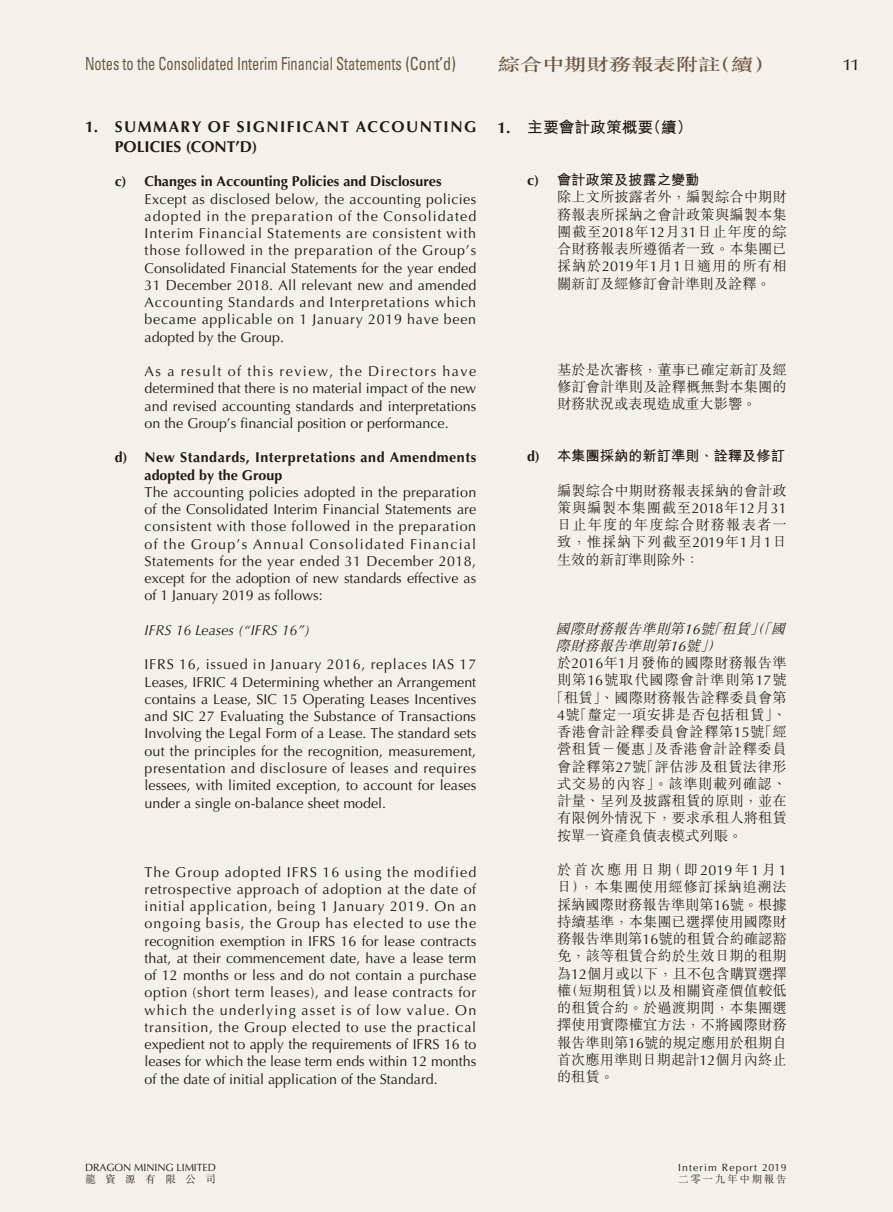
<style>
.page{position:relative;width:893px;height:1212px;background:#f4f1ed}
.page>*{position:absolute;margin:0;border:0;box-sizing:border-box;transform-origin:0 0}
.t1{font:condensed 18px "Univers LT Std";color:#6f583c;scale:.8 1}
.t2{font:17.25px "M Sung HK Medium E Ten B5 H";letter-spacing:-.03em;color:#6f583c;scale:1.33 1}
.t3{font:700 15.75px/19.5px "Optima LT Std";letter-spacing:.09em;color:#231916}
.t4{font:15.75px "M Hei HK Bold E Ten B5 H";color:#231916}
.t5{font:500 15.75px "Optima LT Std";color:#231916}
.t6{font:14.25px/17.2px "Optima LT Std";color:#231916;text-align:justify}
.t7{font:14.25px/17.2px "M Sung HK Light E Ten B5 H";letter-spacing:.01em;color:#231916;text-align:justify}
.t8{font:700 14.25px/17.2px "Optima LT Std";letter-spacing:.035em;color:#231916}
.t9{font:14.25px "M Sung HK Light E Ten B5 H";letter-spacing:.035em;color:#231916}
.t10{font:700 14.25px "Optima LT Std";color:#231916}
.t11{font:italic 14.25px "M Sung HK Light E Ten B5 H";color:#231916}
.t12{font:14.25px "M Sung HK Light E Ten B5 H";letter-spacing:.04em;color:#231916}
.t13{font:14.25px "M Hei HK Bold E Ten B5 H";color:#231916}
.t14{font:italic 14.25px "Optima LT Std";color:#231916}
.t15{font:14.25px "M Sung HK Light E Ten B5 H";letter-spacing:.065em;color:#231916}
.t16{font:10.5px "Optima LT Std";letter-spacing:-.005em;color:#231916}
.t17{font:10.5px "Optima LT Std";letter-spacing:.105em;color:#231916}
.t18{font:10.5px "M Sung HK Light E Ten B5 H";letter-spacing:.165em;color:#231916}
.t19{font:10.5px "M Sung HK Light E Ten B5 H";letter-spacing:.91em;color:#231916}
.s1{font-family:"Optima LT Std";font-weight:700}
.s2{font-family:"Optima LT Std"}
</style>
<div class="page">
<p class="t1" style="left:85px;top:55px;width:465px">Notes to the Consolidated Interim Financial Statements (Cont’d)</p>
<p class="t2" style="left:497px;top:58px;width:211px">綜合中期財務報表附註（續）</p>
<p class="t3" style="left:115px;top:118px;width:363px;text-indent:-30px">1. SUMMARY OF SIGNIFICANT ACCOUNTING<br>POLICIES (CONT’D)</p>
<p class="t10" style="left:115px;top:175px;width:328px">c) Changes in Accounting Policies and Disclosures</p>
<p class="t6" style="left:145px;top:191px;width:333px">Except as disclosed below, the accounting policies adopted in the preparation of the Consolidated Interim Financial Statements are consistent with those followed in the preparation of the Group’s Consolidated Financial Statements for the year ended 31 December 2018. All relevant new and amended Accounting Standards and Interpretations which became applicable on 1 January 2019 have been adopted by the Group.</p>
<p class="t6" style="left:145px;top:363px;width:333px">As a result of this review, the Directors have determined that there is no material impact of the new and revised accounting standards and interpretations on the Group’s financial position or performance.</p>
<p class="t8" style="left:145px;top:450px;width:333px;text-indent:-30px">d) New Standards, Interpretations and Amendments adopted by the Group</p>
<p class="t6" style="left:145px;top:484px;width:333px">The accounting policies adopted in the preparation of the Consolidated Interim Financial Statements are consistent with those followed in the preparation of the Group’s Annual Consolidated Financial Statements for the year ended 31 December 2018, except for the adoption of new standards effective as of 1 January 2019 as follows:</p>
<p class="t14" style="left:145px;top:623px;width:167px">IFRS 16 Leases (“IFRS 16”)</p>
<p class="t6" style="left:145px;top:657px;width:333px">IFRS 16, issued in January 2016, replaces IAS 17<br>Leases, IFRIC 4 Determining whether an Arrangement contains a Lease, SIC 15 Operating Leases Incentives and SIC 27 Evaluating the Substance of Transactions Involving the Legal Form of a Lease. The standard sets out the principles for the recognition, measurement, presentation and disclosure of leases and requires lessees, with limited exception, to account for leases under a single on-balance sheet model.</p>
<p class="t6" style="left:145px;top:864px;width:333px">The Group adopted IFRS 16 using the modified retrospective approach of adoption at the date of initial application, being 1 January 2019. On an ongoing basis, the Group has elected to use the recognition exemption in IFRS 16 for lease contracts that, at their commencement date, have a lease term of 12 months or less and do not contain a purchase option (short term leases), and lease contracts for which the underlying asset is of low value. On transition, the Group elected to use the practical expedient not to apply the requirements of IFRS 16 to leases for which the lease term ends within 12 months of the date of initial application of the Standard.</p>
<p class="t4" style="left:497px;top:121px;width:197px"><span class="s1">1.</span> 主要會計政策概要（續）</p>
<p class="t13" style="left:527px;top:174px;width:174px"><span class="s1">c)</span> 會計政策及披露之變動</p>
<p class="t7" style="left:557px;top:190px;width:231px">除上文所披露者外，編製綜合中期財務報表所採納之會計政策與編製本集團截至<span class="s2">2018</span>年<span class="s2">12</span>月<span class="s2">31</span>日止年度的綜合財務報表所遵循者一致。本集團已採納於<span class="s2">2019</span>年<span class="s2">1</span>月<span class="s2">1</span>日適用的所有相關新訂及經修訂會計準則及詮釋。</p>
<p class="t7" style="left:557px;top:363px;width:231px">基於是次審核，董事已確定新訂及經修訂會計準則及詮釋概無對本集團的財務狀況或表現造成重大影響。</p>
<p class="t13" style="left:527px;top:450px;width:259px"><span class="s1">d)</span> 本集團採納的新訂準則、詮釋及修訂</p>
<p class="t7" style="left:557px;top:484px;width:231px">編製綜合中期財務報表採納的會計政策與編製本集團截至<span class="s2">2018</span>年<span class="s2">12</span>月<span class="s2">31</span>日止年度的年度綜合財務報表者一致，惟採納下列截至<span class="s2">2019</span>年<span class="s2">1</span>月<span class="s2">1</span>日生效的新訂準則除外：</p>
<p class="t11" style="left:556px;top:623px;width:235px">國際財務報告準則第<span class="s2">16</span>號「租賃」（「國</p>
<p class="t11" style="left:556px;top:640px;width:171px">際財務報告準則第<span class="s2">16</span>號」）</p>
<p class="t7" style="left:557px;top:656px;width:231px">於<span class="s2">2016</span>年<span class="s2">1</span>月發佈的國際財務報告準</p>
<p class="t15" style="left:557px;top:675px;width:231px">則第<span class="s2">16</span>號取代國際會計準則第<span class="s2">17</span>號</p>
<p class="t7" style="left:550px;top:691px;width:238px">「租賃」、國際財務報告詮釋委員會第</p>
<p class="t9" style="left:557px;top:709px;width:231px"><span class="s2">4</span>號「釐定一項安排是否包括租賃」、</p>
<p class="t9" style="left:557px;top:726px;width:231px">香港會計詮釋委員會詮釋第<span class="s2">15</span>號「經</p>
<p class="t12" style="left:557px;top:744px;width:231px">營租賃－優惠」及香港會計詮釋委員</p>
<p class="t9" style="left:557px;top:761px;width:231px">會詮釋第<span class="s2">27</span>號「評估涉及租賃法律形</p>
<p class="t12" style="left:557px;top:778px;width:231px">式交易的內容」。該準則載列確認、</p>
<p class="t7" style="left:557px;top:794px;width:231px">計量、呈列及披露租賃的原則，並在</p>
<p class="t7" style="left:557px;top:811px;width:231px">有限例外情況下，要求承租人將租賃</p>
<p class="t7" style="left:557px;top:829px;width:187px">按單一資產負債表模式列賬。</p>
<p class="t7" style="left:557px;top:863px;width:231px">於首次應用日期（即<span class="s2">2019</span>年<span class="s2">1</span>月<span class="s2">1</span>日），本集團使用經修訂採納追溯法採納國際財務報告準則第<span class="s2">16</span>號。根據持續基準，本集團已選擇使用國際財務報告準則第<span class="s2">16</span>號的租賃合約確認豁免，該等租賃合約於生效日期的租期為<span class="s2">12</span>個月或以下，且不包含購買選擇權（短期租賃）以及相關資產價值較低的租賃合約。於過渡期間，本集團選擇使用實際權宜方法，不將國際財務報告準則第<span class="s2">16</span>號的規定應用於租期自首次應用準則日期起計<span class="s2">12</span>個月內終止的租賃。</p>
<p class="t16" style="left:85px;top:1162px;width:132px">DRAGON MINING LIMITED</p>
<p class="t19" style="left:85px;top:1175px;width:132px">龍資源有限公司</p>
<p class="t17" style="left:678px;top:1162px;width:110px">Interim Report 2019</p>
<p class="t18" style="left:678px;top:1175px;width:110px">二零一九年中期報告</p>
<p class="t5" style="left:843px;top:57px;width:17px">11</p>
</div>
